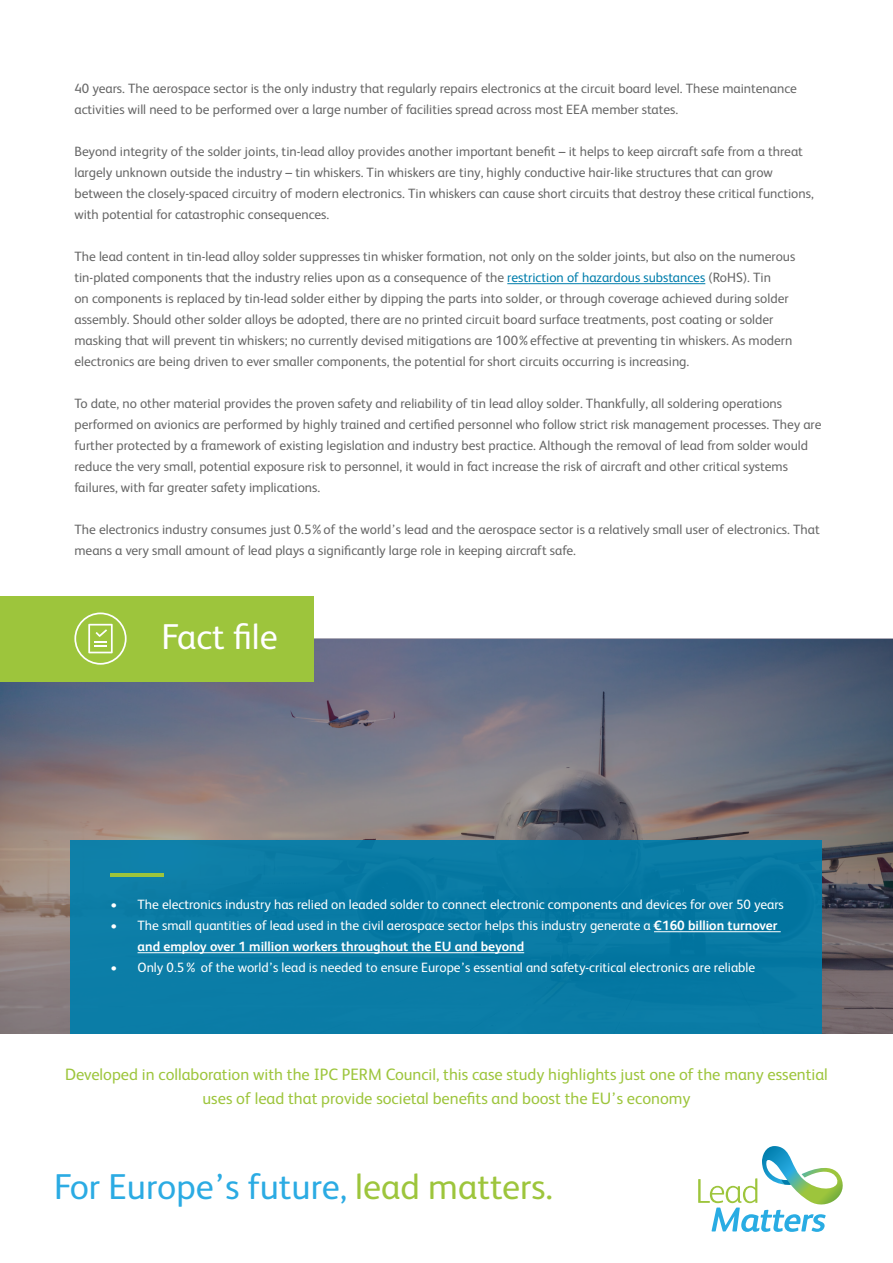
<style>
.page{position:relative;width:893px;height:1263px;background:#fff}
.page>*{position:absolute;margin:0;border:0;box-sizing:border-box;transform-origin:0 0}
.t1{font:36px "FS Albert";color:#2babe3}
.t2{font:36px "FS Albert";color:#fff}
.t3{font:16.5px/24px "FS Albert";color:#9dc53c;text-align:center}
.t4{font:13.5px/21px "FS Albert";color:#676767}
.t5{font:13.5px/21px "FS Albert";color:#fff}
.s1{color:#007eac}
.s2{font-weight:700}
.s3{color:#9dc53c}
</style>
<div class="page">
<svg style="left:698px;top:1146px;width:145px;height:86px"></svg>
<hr style="left:507px;top:283px;width:198px;height:1px;background:#007eac">
<svg style="left:0;top:639px;width:893px;height:395px;background:#72717d"></svg>
<div style="left:0;top:596px;width:313px;height:86px;background:#9dc53c"></div>
<div style="left:71px;top:840px;width:751px;height:194px;background:#0a7ca6"></div>
<hr style="left:111px;top:873px;width:53px;height:3px;background:#9dc53c">
<hr style="left:654px;top:931px;width:127px;height:1px;background:#fff">
<hr style="left:138px;top:952px;width:386px;height:1px;background:#fff">
<svg style="left:74px;top:612px;width:53px;height:53px"></svg>
<p class="t4" style="left:74px;top:78px;width:724px">40 years. The aerospace sector is the only industry that regularly repairs electronics at the circuit board level. These maintenance activities will need to be performed over a large number of facilities spread across most EEA member states.</p>
<p class="t4" style="left:74px;top:141px;width:741px">Beyond integrity of the solder joints, tin-lead alloy provides another important benefit – it helps to keep aircraft safe from a threat largely unknown outside the industry – tin whiskers. Tin whiskers are tiny, highly conductive hair-like structures that can grow between the closely-spaced circuitry of modern electronics. Tin whiskers can cause short circuits that destroy these critical functions, with potential for catastrophic consequences.</p>
<p class="t4" style="left:74px;top:246px;width:722px">The lead content in tin-lead alloy solder suppresses tin whisker formation, not only on the solder joints, but also on the numerous tin-plated components that the industry relies upon as a consequence of the <span class="s1">restriction of hazardous substances</span> (RoHS). Tin<br>on components is replaced by tin-lead solder either by dipping the parts into solder, or through coverage achieved during solder assembly. Should other solder alloys be adopted, there are no printed circuit board surface treatments, post coating or solder masking that will prevent tin whiskers; no currently devised mitigations are 100%effective at preventing tin whiskers. As modern electronics are being driven to ever smaller components, the potential for short circuits occurring is increasing.</p>
<p class="t4" style="left:74px;top:393px;width:749px">To date, no other material provides the proven safety and reliability of tin lead alloy solder. Thankfully, all soldering operations performed on avionics are performed by highly trained and certified personnel who follow strict risk management processes. They are further protected by a framework of existing legislation and industry best practice. Although the removal of lead from solder would reduce the very small, potential exposure risk to personnel, it would in fact increase the risk of aircraft and other critical systems failures, with far greater safety implications.</p>
<p class="t4" style="left:74px;top:519px;width:747px">The electronics industry consumes just 0.5%of the world’s lead and the aerospace sector is a relatively small user of electronics. That means a very small amount of lead plays a significantly large role in keeping aircraft safe.</p>
<h1 class="t2" style="left:162px;top:613px;width:118px">Fact file</h1>
<p class="t5" style="left:111px;top:893px;width:675px">• The electronics industry has relied on leaded solder to connect electronic components and devices for over 50 years</p>
<p class="t5" style="left:138px;top:914px;width:641px;text-indent:-27px">• The small quantities of lead used in the civil aerospace sector helps this industry generate a <span class="s2">€160 billion turnover and employ over 1 million workers throughout the EU and beyond</span></p>
<p class="t5" style="left:111px;top:956px;width:646px">• Only 0.5% of the world’s lead is needed to ensure Europe’s essential and safety-critical electronics are reliable</p>
<p class="t3" style="left:65px;top:1061px;width:764px">Developed in collaboration with the IPC PERM Council, this case study highlights just one of the many essential uses of lead that provide societal benefits and boost the EU’s economy</p>
<h1 class="t1" style="left:54px;top:1163px;width:500px">For Europe’s future, <span class="s3">lead matters.</span></h1>
</div>
